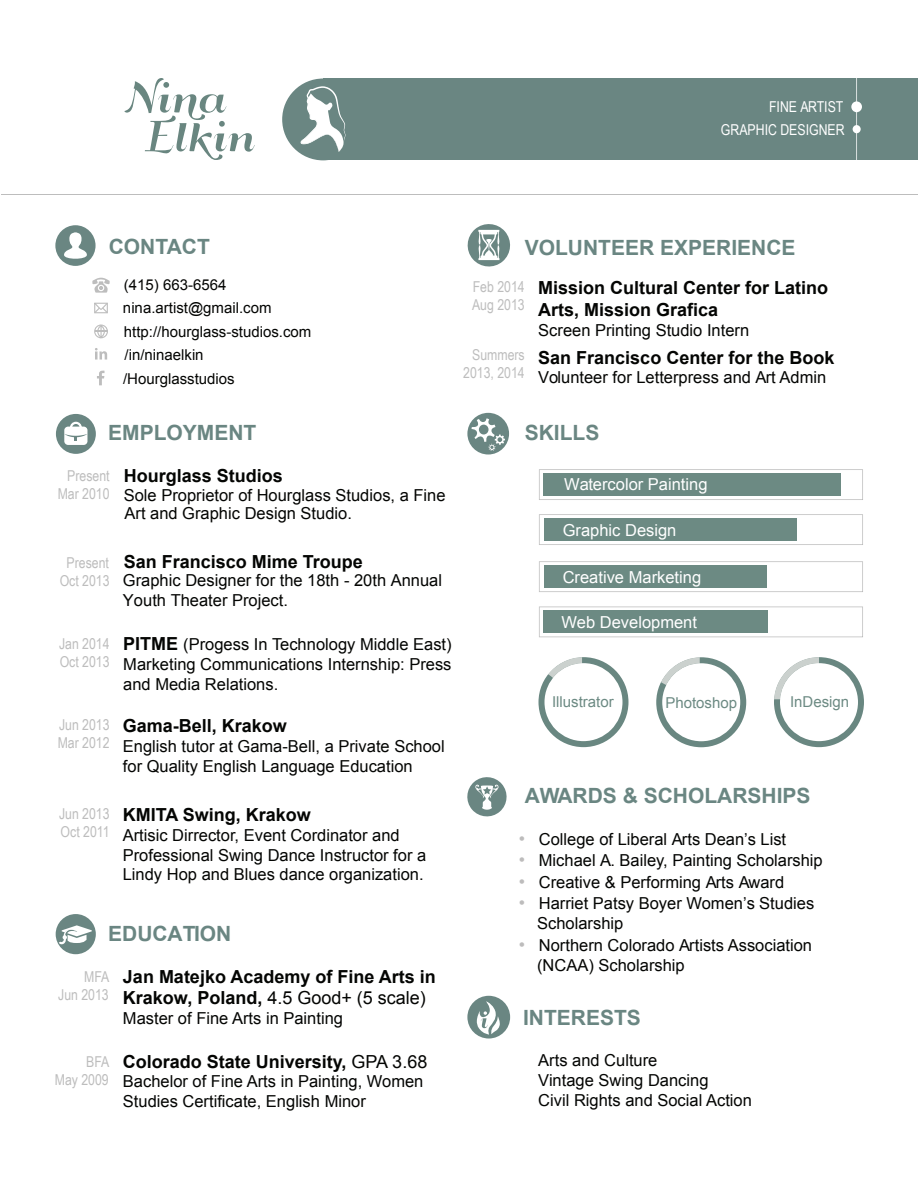
<style>
.page{position:relative;width:918px;height:1188px;background:#fff}
.page>*{position:absolute;margin:0;border:0;box-sizing:border-box;transform-origin:0 0}
.t1{font:700 21px "Arial";color:#6a8682}
.t2{font:700 18px/21.6px "Arial";color:#040503}
.t3{font:16.5px/19.8px "Arial";color:#040503}
.t4{font:16.5px "Arial";color:#fff}
.t5{font:15px/18px "Arial Narrow";color:#bdbdbd}
.t6{font:15px/23.9px "Arial";color:#040503}
.t7{font:15px "Arial";color:#6c8a83}
.t8{font:15px/23px "Arial Narrow";color:#fff;text-align:right}
.s1{font-family:"Arial Narrow";font-weight:400;font-size:15px;color:#bdbdbd}
.s2{font-weight:700;font-size:18px}
.s3{font-weight:400}
.s4{font-size:18px;color:#bdbcbc}
</style>
<div class="page">
<div style="left:56px;top:914px;width:40px;height:40px;background:#6a8682;border-radius:50%"></div>
<svg style="left:59px;top:925px;width:33px;height:20px"></svg>
<div style="left:56px;top:414px;width:40px;height:40px;background:#6a8682;border-radius:50%"></div>
<div style="left:64px;top:427px;width:23px;height:18px;background:#fff;border-radius:4px"></div>
<svg style="left:64px;top:422px;width:23px;height:19px"></svg>
<svg style="left:467px;top:224px;width:43px;height:43px"></svg>
<svg style="left:467px;top:777px;width:40px;height:40px"></svg>
<svg style="left:467px;top:413px;width:42px;height:42px"></svg>
<svg style="left:472px;top:418px;width:33px;height:33px"></svg>
<div style="left:467px;top:996px;width:43px;height:43px;background:#6a8682;border-radius:50%"></div>
<svg style="left:477px;top:1001px;width:24px;height:34px"></svg>
<svg style="left:539px;top:469px;width:324px;height:31px"></svg>
<svg style="left:539px;top:514px;width:324px;height:31px"></svg>
<svg style="left:539px;top:561px;width:324px;height:31px"></svg>
<svg style="left:539px;top:607px;width:324px;height:30px"></svg>
<div style="left:544px;top:473px;width:297px;height:23px;background:#6c8a83"></div>
<div style="left:544px;top:518px;width:253px;height:23px;background:#6c8a83"></div>
<div style="left:544px;top:565px;width:223px;height:23px;background:#6c8a83"></div>
<div style="left:544px;top:610px;width:224px;height:22px;background:#6c8a83"></div>
<div style="left:55px;top:225px;width:41px;height:41px;background:#6a8682;border-radius:50%"></div>
<svg style="left:64px;top:232px;width:23px;height:27px"></svg>
<svg style="left:94px;top:303px;width:14px;height:10px"></svg>
<svg style="left:94px;top:325px;width:14px;height:13px"></svg>
<svg style="left:97px;top:370px;width:8px;height:15px"></svg>
<svg style="left:92px;top:278px;width:18px;height:15px"></svg>
<svg style="left:95px;top:348px;width:12px;height:12px"></svg>
<hr style="left:2px;top:194px;width:916px;height:1px;background:#bdbdbd">
<div style="left:323px;top:79px;width:595px;height:81px;background:#6a8682"></div>
<svg style="left:856px;top:78px;width:1px;height:82px"></svg>
<div style="left:853px;top:125px;width:8px;height:8px;background:#fff;border-radius:50%"></div>
<div style="left:851px;top:101px;width:11px;height:11px;background:#fff;border-radius:50%"></div>
<div style="left:282px;top:79px;width:82px;height:81px;background:#6a8682;border-radius:50%"></div>
<svg style="left:300px;top:86px;width:46px;height:66px"></svg>
<svg style="left:539px;top:657px;width:89px;height:90px"></svg>
<svg style="left:656px;top:657px;width:90px;height:90px"></svg>
<svg style="left:774px;top:657px;width:90px;height:90px"></svg>
<svg style="left:125px;top:78px;width:130px;height:82px"></svg>
<p class="t8" style="left:721px;top:95px;width:125px">FINE ARTIST<br>GRAPHIC DESIGNER</p>
<p class="t1" style="left:109px;top:233px;width:103px">CONTACT</p>
<p class="t1" style="left:525px;top:234px;width:272px">VOLUNTEER EXPERIENCE</p>
<p class="t6" style="left:124px;top:273px;width:104px">(415) 663-6564</p>
<p class="t6" style="left:123px;top:296px;width:190px">nina.artist@gmail.com http://hourglass-studios.com</p>
<p class="t6" style="left:123px;top:343px;width:113px">/in/ninaelkin /Hourglasstudios</p>
<p class="t5" style="left:472px;top:277px;width:54px">Feb 2014<br>Aug 2013</p>
<p class="t5" style="left:463px;top:345px;width:63px;text-align:center">Summers<br>2013, 2014</p>
<p class="t2" style="left:538px;top:278px;width:292px">Mission Cultural Center for Latino<br>Arts, Mission Grafica</p>
<p class="t3" style="left:538px;top:320px;width:212px">Screen Printing Studio Intern</p>
<p class="t2" style="left:538px;top:347px;width:298px">San Francisco Center for the Book</p>
<p class="t3" style="left:538px;top:368px;width:290px">Volunteer for Letterpress and Art Admin</p>
<p class="t1" style="left:108px;top:418px;width:150px">EMPLOYMENT</p>
<p class="t2" style="left:67px;top:466px;width:217px"><span class="s1">Present</span> Hourglass Studios</p>
<p class="t5" style="left:58px;top:484px;width:53px">Mar 2010</p>
<p class="t3" style="left:124px;top:486px;width:323px;line-height:18.5px">Sole Proprietor of Hourglass Studios, a Fine<br>Art and Graphic Design Studio.</p>
<p class="t5" style="left:60px;top:553px;width:51px;text-align:center">Present<br>Oct 2013</p>
<p class="t2" style="left:124px;top:552px;width:241px">San Francisco Mime Troupe</p>
<p class="t3" style="left:123px;top:571px;width:321px">Graphic Designer for the 18th - 20th Annual<br>Youth Theater Project.</p>
<p class="t5" style="left:59px;top:634px;width:52px">Jan 2014<br>Oct 2013</p>
<p class="t3" style="left:123px;top:635px;width:330px;text-align:justify"><span class="s2">PITME</span> (Progess In Technology Middle East)<br>Marketing Communications Internship: Press and Media Relations.</p>
<p class="t5" style="left:58px;top:716px;width:53px">Jun 2013<br>Mar 2012</p>
<p class="t2" style="left:123px;top:716px;width:166px">Gama-Bell, Krakow</p>
<p class="t3" style="left:123px;top:736px;width:323px">English tutor at Gama-Bell, a Private School for Quality English Language Education</p>
<p class="t5" style="left:59px;top:805px;width:52px">Jun 2013<br>Oct 2011</p>
<p class="t2" style="left:123px;top:804px;width:190px">KMITA Swing, Krakow</p>
<p class="t3" style="left:123px;top:825px;width:305px">Artisic Dirrector, Event Cordinator and<br>Professional Swing Dance Instructor for a<br>Lindy Hop and Blues dance organization.</p>
<p class="t1" style="left:108px;top:920px;width:125px">EDUCATION</p>
<p class="t5" style="left:58px;top:967px;width:53px;text-align:right">MFA<br>Jun 2013</p>
<p class="t5" style="left:55px;top:1052px;width:56px;text-align:right">BFA<br>May 2009</p>
<p class="t2" style="left:123px;top:966px;width:314px">Jan Matejko Academy of Fine Arts in<br>Krakow, Poland, <span class="s3">4.5 Good+ (5 scale)</span></p>
<p class="t3" style="left:123px;top:1009px;width:222px">Master of Fine Arts in Painting</p>
<p class="t2" style="left:123px;top:1051px;width:306px">Colorado State University, <span class="s3">GPA 3.68</span></p>
<p class="t3" style="left:123px;top:1072px;width:302px">Bachelor of Fine Arts in Painting, Women<br>Studies Certificate, English Minor</p>
<p class="t1" style="left:525px;top:419px;width:76px">SKILLS</p>
<p class="t4" style="left:564px;top:474px;width:145px">Watercolor Painting</p>
<p class="t4" style="left:563px;top:519px;width:115px">Graphic Design</p>
<p class="t4" style="left:563px;top:566px;width:140px">Creative Marketing</p>
<p class="t4" style="left:562px;top:611px;width:137px">Web Development</p>
<p class="t7" style="left:552px;top:692px;width:63px">Illustrator</p>
<p class="t7" style="left:665px;top:692px;width:73px">Photoshop</p>
<p class="t7" style="left:790px;top:692px;width:61px">InDesign</p>
<p class="t1" style="left:525px;top:782px;width:287px">AWARDS &amp; SCHOLARSHIPS</p>
<p class="t3" style="left:519px;top:829px;width:269px"><span class="s4">•</span> College of Liberal Arts Dean’s List</p>
<p class="t3" style="left:519px;top:851px;width:306px"><span class="s4">•</span> Michael A. Bailey, Painting Scholarship</p>
<p class="t3" style="left:519px;top:872px;width:267px"><span class="s4">•</span> Creative &amp; Performing Arts Award</p>
<p class="t3" style="left:537px;top:894px;width:279px;text-indent:-18px"><span class="s4">•</span> Harriet Patsy Boyer Women’s Studies<br>Scholarship</p>
<p class="t3" style="left:537px;top:935px;width:276px;text-indent:-18px"><span class="s4">•</span> Northern Colorado Artists Association (NCAA) Scholarship</p>
<p class="t1" style="left:523px;top:1003px;width:119px">INTERESTS</p>
<p class="t3" style="left:538px;top:1051px;width:215px">Arts and Culture<br>Vintage Swing Dancing<br>Civil Rights and Social Action</p>
</div>
